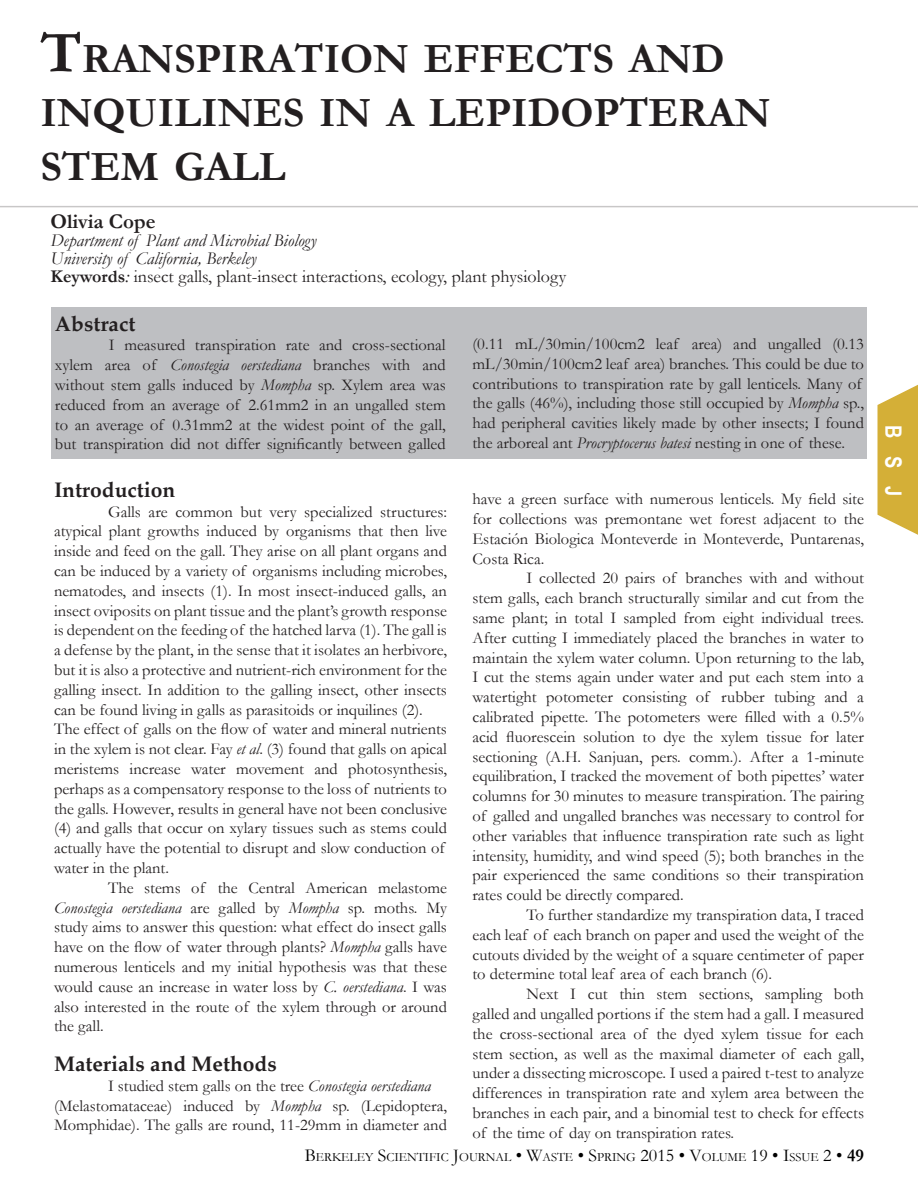
<style>
.page{position:relative;width:918px;height:1188px;background:#fff}
.page>*{position:absolute;margin:0;border:0;box-sizing:border-box;transform-origin:0 0}
.t1{font:700 42px/54px "Garamond";color:#231f20}
.t2{font:700 22.5px "Arial Narrow";color:#fff}
.t3{font:700 21px "Palatino";color:#231f20}
.t4{font:700 21px "Garamond";color:#231f20}
.t5{font:18px "Garamond";color:#231f20}
.t6{font:italic 18px "Garamond";color:#231f20}
.t7{font:16.5px/19.8px "Garamond";color:#231f20;text-align:justify}
.t8{font:12.6px "Garamond";color:#000}
.s1{font-size:60px}
.s2{font-weight:700}
.s3{font-style:italic}
.s4{font-size:18px}
.s5{font-weight:700;font-size:18px}
</style>
<div class="page">
<svg style="left:0;top:206px;width:918px;height:1px"></svg>
<svg style="left:878px;top:384px;width:40px;height:151px;background:#d9ba52"></svg>
<div style="left:51px;top:307px;width:816px;height:151px;background:#bebfc2"></div>
<p class="t1" style="left:40px;top:31px;width:732px"><span class="s1">T</span>RANSPIRATION EFFECTS AND<br>INQUILINES IN A LEPIDOPTERAN<br>STEM GALL</p>
<p class="t4" style="left:50px;top:208px;width:107px">Olivia Cope</p>
<p class="t6" style="left:50px;top:229px;width:268px">Department of Plant and Microbial Biology</p>
<p class="t6" style="left:50px;top:247px;width:207px">University of California, Berkeley</p>
<p class="t5" style="left:50px;top:265px;width:517px"><span class="s2">Keywords</span><span class="s3">:</span> insect galls, plant-insect interactions, ecology, plant physiology</p>
<p class="t3" style="left:55px;top:305px;width:82px">Abstract</p>
<p class="t7" style="left:55px;top:335px;width:392px;text-indent:54px">I measured transpiration rate and cross-sectional xylem area of <span class="s3">Conostegia oerstediana</span> branches with and without stem galls induced by <span class="s3">Mompha</span> sp. Xylem area was reduced from an average of 2.61mm2 in an ungalled stem to an average of 0.31mm2 at the widest point of the gall, but transpiration did not differ significantly between galled</p>
<p class="t7" style="left:472px;top:334px;width:393px;text-align:left">(0.11 mL/30min/100cm2 leaf area) and ungalled (0.13 mL/30min/100cm2 leaf area) branches. This could be due to contributions to transpiration rate by gall lenticels. Many of the galls (46%), including those still occupied by <span class="s3">Mompha</span> sp., had peripheral cavities likely made by other insects; I found the arboreal ant <span class="s3">Procryptocerus batesi</span> nesting in one of these.</p>
<p class="t3" style="left:54px;top:472px;width:123px">Introduction</p>
<p class="t7" style="left:54px;top:501px;width:395px;text-indent:54px">Galls are common but very specialized structures: atypical plant growths induced by organisms that then live inside and feed on the gall. They arise on all plant organs and can be induced by a variety of organisms including microbes, nematodes, and insects (1). In most insect-induced galls, an insect oviposits on plant tissue and the plant’s growth response is dependent on the feeding of the hatched larva (1). The gall is a defense by the plant, in the sense that it isolates an herbivore, but it is also a protective and nutrient-rich environment for the galling insect. In addition to the galling insect, other insects can be found living in galls as parasitoids or inquilines (2).</p>
<p class="t7" style="left:54px;top:719px;width:395px;text-align:left">The effect of galls on the flow of water and mineral nutrients in the xylem is not clear. Fay <span class="s3">et al</span>. (3) found that galls on apical meristems increase water movement and photosynthesis, perhaps as a compensatory response to the loss of nutrients to the galls. However, results in general have not been conclusive (4) and galls that occur on xylary tissues such as stems could actually have the potential to disrupt and slow conduction of water in the plant.</p>
<p class="t7" style="left:54px;top:878px;width:395px;text-indent:54px">The stems of the Central American melastome <span class="s3">Conostegia oerstediana</span> are galled by <span class="s3">Mompha</span> sp. moths. My study aims to answer this question: what effect do insect galls have on the flow of water through plants? <span class="s3">Mompha</span> galls have numerous lenticels and my initial hypothesis was that these would cause an increase in water loss by <span class="s3">C. oerstediana</span>. I was also interested in the route of the xylem through or around the gall.</p>
<p class="t3" style="left:54px;top:1046px;width:224px">Materials and Methods</p>
<p class="t7" style="left:108px;top:1076px;width:325px">I studied stem galls on the tree <span class="s3">Conostegia oerstediana</span></p>
<p class="t7" style="left:54px;top:1095px;width:394px">(Melastomataceae) induced by <span class="s3">Mompha</span> sp. (Lepidoptera,<br>Momphidae). The galls are round, 11-29mm in diameter and</p>
<p class="t7" style="left:472px;top:489px;width:393px">have a green surface with numerous lenticels. My field site for collections was premontane wet forest adjacent to the Estación Biologica Monteverde in Monteverde, Puntarenas, Costa Rica.</p>
<p class="t7" style="left:472px;top:568px;width:393px;text-indent:54px">I collected 20 pairs of branches with and without stem galls, each branch structurally similar and cut from the same plant; in total I sampled from eight individual trees.<br>After cutting I immediately placed the branches in water to maintain the xylem water column. Upon returning to the lab, I cut the stems again under water and put each stem into a watertight potometer consisting of rubber tubing and a calibrated pipette. The potometers were filled with a 0.5% acid fluorescein solution to dye the xylem tissue for later sectioning (A.H. Sanjuan, pers. comm.). After a 1-minute equilibration, I tracked the movement of both pipettes’ water columns for 30 minutes to measure transpiration. The pairing of galled and ungalled branches was necessary to control for other variables that influence transpiration rate such as light intensity, humidity, and wind speed (5); both branches in the pair experienced the same conditions so their transpiration rates could be directly compared.</p>
<p class="t7" style="left:472px;top:905px;width:393px;text-indent:54px">To further standardize my transpiration data, I traced each leaf of each branch on paper and used the weight of the cutouts divided by the weight of a square centimeter of paper to determine total leaf area of each branch (6).</p>
<p class="t7" style="left:472px;top:984px;width:393px;text-indent:54px">Next I cut thin stem sections, sampling both galled and ungalled portions if the stem had a gall. I measured the cross-sectional area of the dyed xylem tissue for each stem section, as well as the maximal diameter of each gall, under a dissecting microscope. I used a paired t-test to analyze differences in transpiration rate and xylem area between the branches in each pair, and a binomial test to check for effects of the time of day on transpiration rates.</p>
<p class="t8" style="left:305px;top:1150px;width:561px"><span class="s4">B</span>ERKELEY <span class="s4">S</span>CIENTIFIC <span class="s4">J</span>OURNAL <span class="s4">• W</span>ASTE <span class="s4">• S</span>PRING <span class="s4">2015 • V</span>OLUME <span class="s4">19 • I</span>SSUE <span class="s4">2 •</span> <span class="s5">49</span></p>
<h2 class="t2" style="left:910px;top:424px;width:73px;rotate:90deg">BSJ</h2>
</div>
